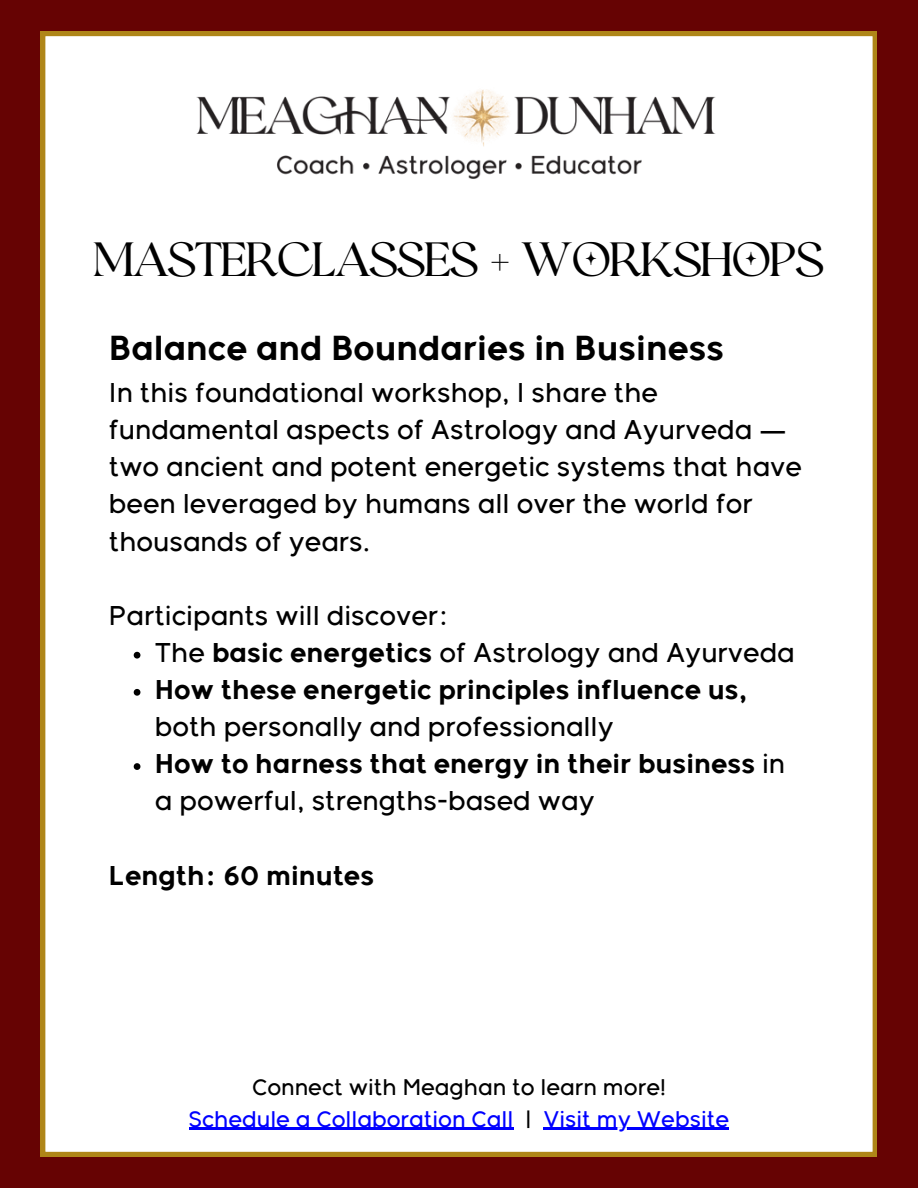
<style>
.page{position:relative;width:918px;height:1188px;background:#660303}
.page>*{position:absolute;margin:0;border:0;box-sizing:border-box;transform-origin:0 0}
.t1{font:48px "Romans Story";letter-spacing:-.035em;color:#000}
.t2{font:700 34.5px "Meticula";color:#000}
.t3{font:500 27px/37.2px "Meticula";color:#000}
.t4{font:700 27px/37.2px "Meticula";color:#000}
.t5{font:500 22.5px "Meticula";color:#00f}
.t6{font:500 22.5px "Meticula";color:#000}
.s1{font-weight:700}
.s2{font-weight:500}
.s3{color:#000}
</style>
<div class="page">
<div style="left:41px;top:32px;width:836px;height:1124px;background:#fff"></div>
<hr style="left:189px;top:1128px;width:324px;height:2px;background:#00f">
<hr style="left:543px;top:1128px;width:186px;height:2px;background:#00f">
<svg style="left:134px;top:652px;width:6px;height:7px"></svg>
<svg style="left:134px;top:689px;width:6px;height:7px"></svg>
<svg style="left:134px;top:763px;width:6px;height:7px"></svg>
<img style="left:175px;top:52px;width:567px;height:165px">
<p class="t1" style="left:94px;top:240px;width:732px">MASTERCLASSES + WORKSHOPS</p>
<h2 class="t2" style="left:109px;top:334px;width:617px">Balance and Boundaries in Business</h2>
<h2 class="t3" style="left:109px;top:376px;width:695px">In this foundational workshop, I share the fundamental aspects of Astrology and Ayurveda — two ancient and potent energetic systems that have been leveraged by humans all over the world for thousands of years.</h2>
<p class="t3" style="left:109px;top:599px;width:342px">Participants will discover:</p>
<p class="t3" style="left:155px;top:636px;width:641px">The <span class="s1">basic energetics</span> of Astrology and Ayurveda</p>
<p class="t4" style="left:155px;top:673px;width:594px">How these energetic principles influence us, <span class="s2">both personally and professionally</span></p>
<h2 class="t4" style="left:155px;top:747px;width:632px">How to harness that energy in their business <span class="s2">in a powerful, strengths-based way</span></h2>
<p class="t4" style="left:109px;top:859px;width:267px">Length: 60 minutes</p>
<p class="t6" style="left:252px;top:1078px;width:415px">Connect with Meaghan to learn more!</p>
<h1 class="t5" style="left:189px;top:1109px;width:344px">Schedule a Collaboration Call <span class="s3">|</span></h1>
<h2 class="t5" style="left:543px;top:1109px;width:187px">Visit my Website</h2>
</div>
